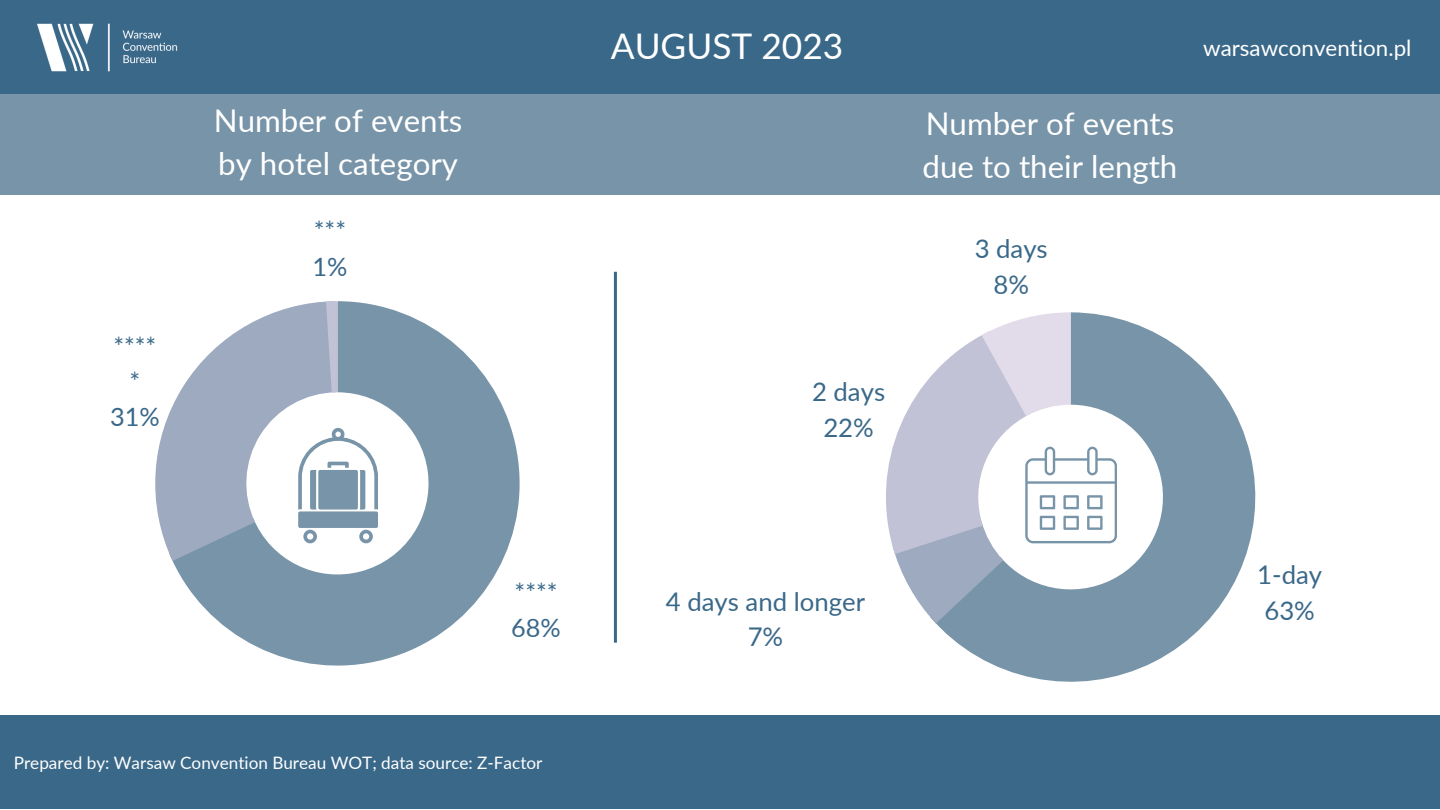
<style>
.page{position:relative;width:1440px;height:810px;background:#fff}
.page>*{position:absolute;margin:0;border:0;box-sizing:border-box;transform-origin:0 0}
.t1{font:35.3px "Lato";color:#fff}
.t2{font:31.3px "Lato";color:#fff}
.t3{font:25.7px "Lato";color:#3a6889}
.t4{font:25.3px/35.2px "Lato";color:#3a6889;text-align:center}
.t5{font:22.3px "Lato";color:#fff}
.t6{font:17.1px "Lato";color:#fff}
</style>
<div class="page">
<div style="left:0;top:94px;width:1440px;height:101px;background:#7894a8"></div>
<div style="left:0;top:715px;width:1440px;height:94px;background:#3a6889"></div>
<div style="left:0;top:0;width:1440px;height:94px;background:#3a6889"></div>
<img style="left:37px;top:23px;width:141px;height:49px">
<svg style="left:172px;top:301px;width:348px;height:365px;fill:#7894a8"></svg>
<svg style="left:155px;top:301px;width:181px;height:260px;fill:#9daac0"></svg>
<svg style="left:326px;top:301px;width:11px;height:91px"></svg>
<svg style="left:935px;top:318px;width:320px;height:364px;fill:#7894a8"></svg>
<hr style="left:614px;top:272px;width:3px;height:371px;background:#3a6889">
<svg style="left:303px;top:530px;width:14px;height:13px"></svg>
<svg style="left:359px;top:530px;width:14px;height:13px"></svg>
<div style="left:298px;top:511px;width:80px;height:17px;background:#7894a8;border-radius:2px"></div>
<svg style="left:298px;top:428px;width:80px;height:82px"></svg>
<svg style="left:886px;top:312px;width:231px;height:311px"></svg>
<p class="t2" style="left:214px;top:101px;width:250px">Number of events</p>
<p class="t2" style="left:218px;top:144px;width:241px">by hotel category</p>
<p class="t4" style="left:113px;top:328px;width:45px">**** *</p>
<p class="t4" style="left:110px;top:399px;width:51px">31%</p>
<p class="t4" style="left:314px;top:213px;width:34px">***</p>
<p class="t4" style="left:313px;top:248px;width:36px">1%</p>
<p class="t4" style="left:515px;top:574px;width:45px">****</p>
<p class="t4" style="left:511px;top:609px;width:51px">68%</p>
<p class="t6" style="left:14px;top:752px;width:530px">Prepared by: Warsaw Convention Bureau WOT; data source: Z-Factor</p>
<p class="t1" style="left:611px;top:25px;width:234px">AUGUST 2023</p>
<p class="t3" style="left:812px;top:376px;width:75px">2 days</p>
<p class="t3" style="left:823px;top:412px;width:52px">22%</p>
<p class="t2" style="left:926px;top:104px;width:250px">Number of events</p>
<p class="t2" style="left:923px;top:147px;width:256px">due to their length</p>
<p class="t3" style="left:975px;top:232px;width:75px">3 days</p>
<p class="t3" style="left:993px;top:268px;width:37px">8%</p>
<p class="t5" style="left:1203px;top:34px;width:210px">warsawconvention.pl</p>
<p class="t3" style="left:666px;top:585px;width:201px">4 days and longer</p>
<p class="t3" style="left:748px;top:621px;width:37px">7%</p>
<p class="t3" style="left:1257px;top:559px;width:66px">1-day</p>
<p class="t3" style="left:1264px;top:594px;width:52px">63%</p>
</div>
